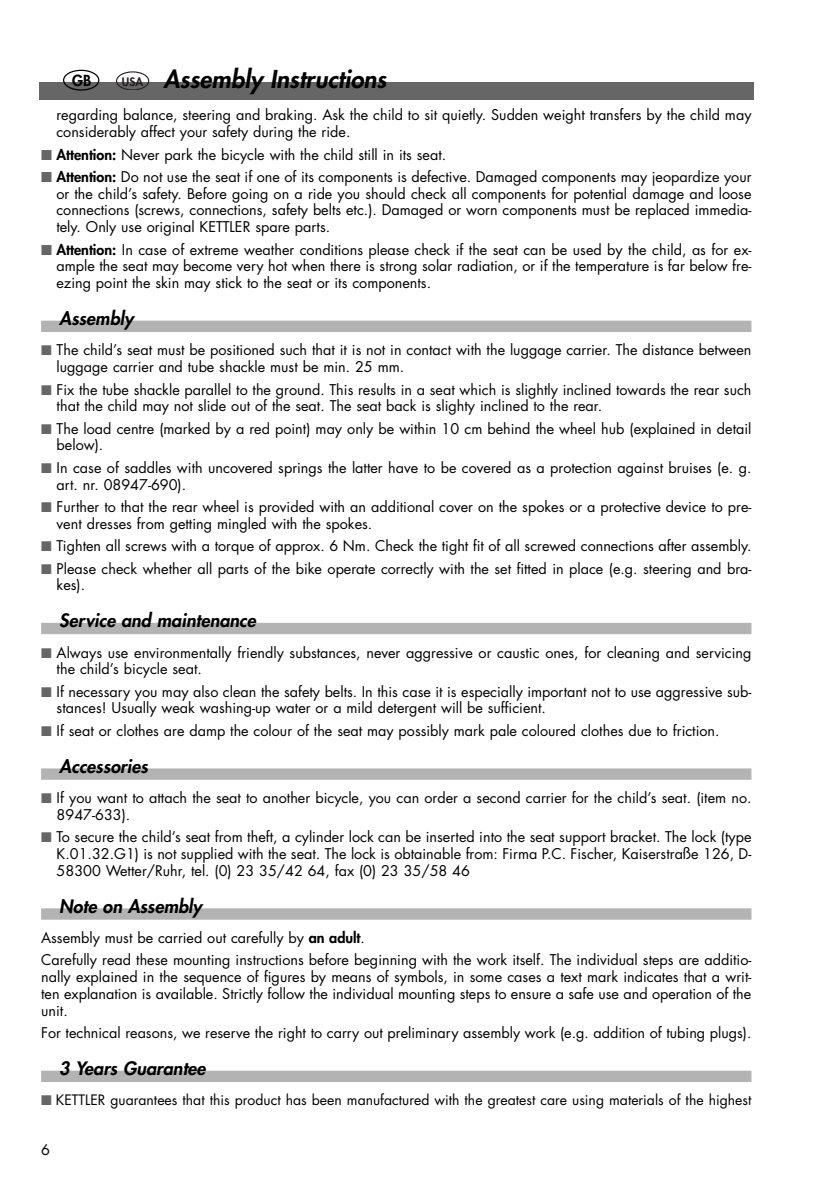
<style>
.page{position:relative;width:840px;height:1190px;background:#fff}
.page>*{position:absolute;margin:0;border:0;box-sizing:border-box;transform-origin:0 0}
.t1{font:italic 800 24px "Futura";color:#000}
.t2{font:italic 800 18px "Futura";color:#000}
.t3{font:800 14.8px "Futura";color:#000}
.t4{font:14.4px/16.8px "Futura";color:#000}
.t5{font:14px "Futura";color:#000}
.s1{font-style:normal;font-size:11.4px;color:#231f20}
.s2{color:#666}
.s3{font-weight:800}
</style>
<div class="page">
<div style="left:39px;top:82px;width:714px;height:17px;background:#666"></div>
<div style="left:116px;top:71px;width:33px;height:19px;border:1px solid #231f20;border-radius:50%"></div>
<div style="left:63px;top:70px;width:36px;height:21px;border:1px solid #000;border-radius:50%"></div>
<div style="left:41px;top:321px;width:710px;height:11px;background:#b3b3b3"></div>
<div style="left:41px;top:623px;width:710px;height:11px;background:#b3b3b3"></div>
<div style="left:41px;top:768px;width:710px;height:12px;background:#b3b3b3"></div>
<div style="left:41px;top:908px;width:710px;height:12px;background:#b3b3b3"></div>
<div style="left:41px;top:1071px;width:710px;height:11px;background:#b3b3b3"></div>
<p class="t3" style="left:72px;top:73px;width:21px">GB</p>
<h1 class="t1" style="left:122px;top:68px;width:270px"><span class="s1">U S A</span> Assembly Instructions</h1>
<p class="t4" style="left:56px;top:108px;width:697px">regarding balance, steering and braking. Ask the child to sit quietly. Sudden weight transfers by the child may considerably affect your safety during the ride.</p>
<p class="t4" style="left:41px;top:147px;width:407px"><span class="s2">■</span> <span class="s3">Attention:</span> Never park the bicycle with the child still in its seat.</p>
<p class="t4" style="left:56px;top:169px;width:697px;text-align:justify;text-indent:-15px"><span class="s2">■</span> <span class="s3">Attention:</span> Do not use the seat if one of its components is defective. Damaged components may jeopardize your or the child’s safety. Before going on a ride you should check all components for potential damage and loose connections (screws, connections, safety belts etc.). Damaged or worn components must be replaced immedia&shy;tely. Only use original KETTLER spare parts.</p>
<p class="t4" style="left:56px;top:242px;width:697px;text-align:justify;text-indent:-15px"><span class="s2">■</span> <span class="s3">Attention:</span> In case of extreme weather conditions please check if the seat can be used by the child, as for ex&shy;ample the seat may become very hot when there is strong solar radiation, or if the temperature is far below fre&shy;ezing point the skin may stick to the seat or its components.</p>
<p class="t2" style="left:59px;top:310px;width:76px">Assembly</p>
<p class="t4" style="left:57px;top:343px;width:696px;text-indent:-16px"><span class="s2">■</span> The child’s seat must be positioned such that it is not in contact with the luggage carrier. The distance between luggage carrier and tube shackle must be min. 25 mm.</p>
<p class="t4" style="left:57px;top:382px;width:696px;text-indent:-16px"><span class="s2">■</span> Fix the tube shackle parallel to the ground. This results in a seat which is slightly inclined towards the rear such that the child may not slide out of the seat. The seat back is slighty inclined to the rear.</p>
<p class="t4" style="left:57px;top:421px;width:696px;text-indent:-16px"><span class="s2">■</span> The load centre (marked by a red point) may only be within 10 cm behind the wheel hub (explained in detail below).</p>
<p class="t4" style="left:57px;top:460px;width:696px;text-indent:-16px"><span class="s2">■</span> In case of saddles with uncovered springs the latter have to be covered as a protection against bruises (e. g. art. nr. 08947-690).</p>
<p class="t4" style="left:57px;top:499px;width:696px;text-indent:-16px"><span class="s2">■</span> Further to that the rear wheel is provided with an additional cover on the spokes or a protective device to pre&shy;vent dresses from getting mingled with the spokes.</p>
<p class="t4" style="left:41px;top:539px;width:712px"><span class="s2">■</span> Tighten all screws with a torque of approx. 6 Nm. Check the tight fit of all screwed connections after assembly.</p>
<p class="t4" style="left:57px;top:561px;width:696px;text-indent:-16px"><span class="s2">■</span> Please check whether all parts of the bike operate correctly with the set fitted in place (e.g. steering and bra&shy;kes).</p>
<p class="t2" style="left:59px;top:612px;width:201px">Service and maintenance</p>
<p class="t4" style="left:57px;top:645px;width:696px;text-indent:-16px"><span class="s2">■</span> Always use environmentally friendly substances, never aggressive or caustic ones, for cleaning and servicing the child’s bicycle seat.</p>
<p class="t4" style="left:57px;top:684px;width:696px;text-indent:-16px"><span class="s2">■</span> If necessary you may also clean the safety belts. In this case it is especially important not to use aggressive sub&shy;stances! Usually weak washing-up water or a mild detergent will be sufficient.</p>
<p class="t4" style="left:41px;top:723px;width:680px"><span class="s2">■</span> If seat or clothes are damp the colour of the seat may possibly mark pale coloured clothes due to friction.</p>
<p class="t2" style="left:59px;top:758px;width:93px">Accessories</p>
<p class="t4" style="left:57px;top:791px;width:696px;text-indent:-16px"><span class="s2">■</span> If you want to attach the seat to another bicycle, you can order a second carrier for the child’s seat. (item no.<br>8947-633).</p>
<p class="t4" style="left:57px;top:830px;width:696px;text-align:justify;text-indent:-16px"><span class="s2">■</span> To secure the child’s seat from theft, a cylinder lock can be inserted into the seat support bracket. The lock (type K.01.32.G1) is not supplied with the seat. The lock is obtainable from: Firma P.C. Fischer, Kaiserstraße 126, D-58300 Wetter/Ruhr, tel. (0) 23 35/42 64, fax (0) 23 35/58 46</p>
<p class="t2" style="left:59px;top:898px;width:144px">Note on Assembly</p>
<p class="t4" style="left:41px;top:928px;width:712px;line-height:22.4px">Assembly must be carried out carefully by <span class="s3">an adult</span>.<br>Carefully read these mounting instructions before beginning with the work itself. The individual steps are additio-</p>
<p class="t4" style="left:41px;top:970px;width:712px;text-align:justify">nally explained in the sequence of figures by means of symbols, in some cases a text mark indicates that a writ&shy;ten explanation is available. Strictly follow the individual mounting steps to ensure a safe use and operation of the unit.</p>
<p class="t4" style="left:41px;top:1026px;width:712px">For technical reasons, we reserve the right to carry out preliminary assembly work (e.g. addition of tubing plugs).</p>
<p class="t2" style="left:59px;top:1060px;width:151px">3 Years Guarantee</p>
<p class="t5" style="left:41px;top:1093px;width:712px"><span class="s2">■</span> KETTLER guarantees that this product has been manufactured with the greatest care using materials of the highest</p>
<p class="t4" style="left:41px;top:1143px;width:10px">6</p>
</div>
